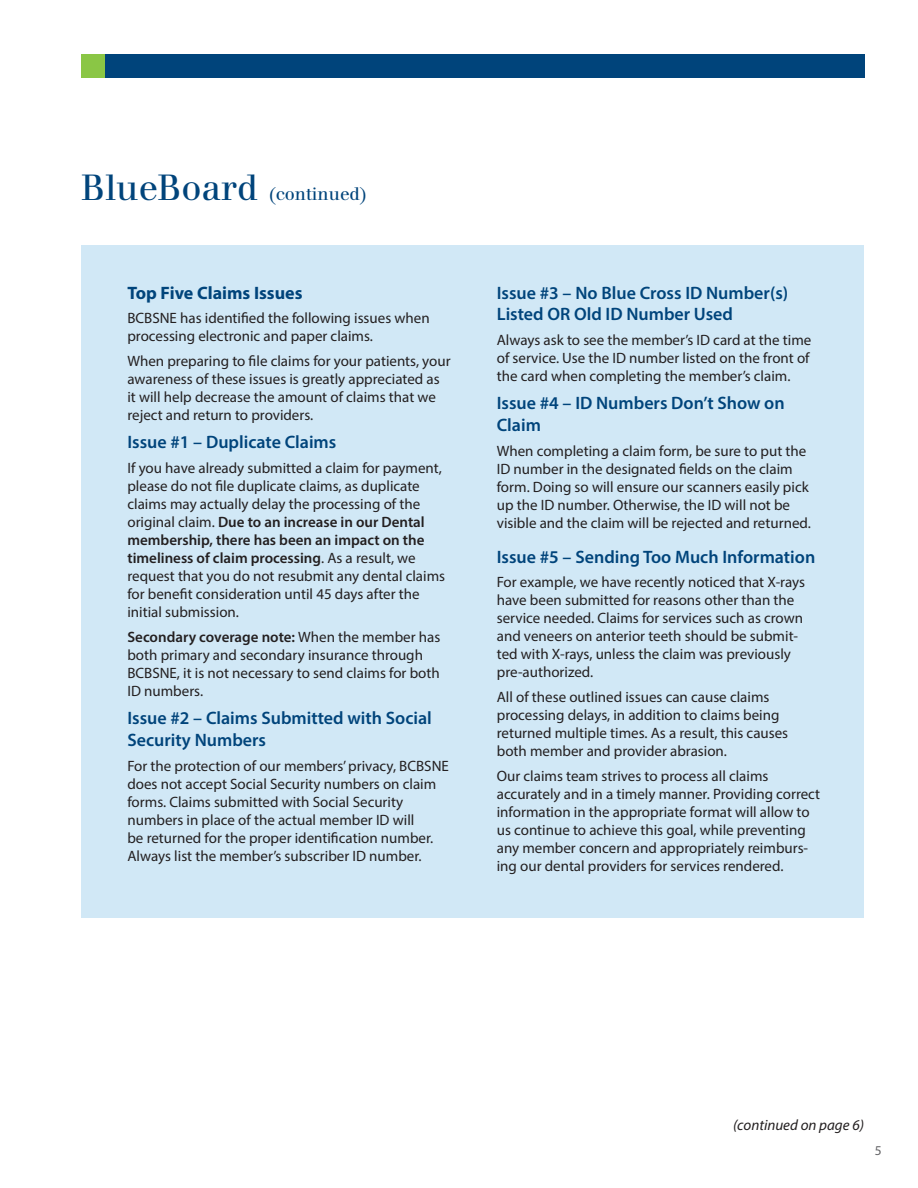
<style>
.page{position:relative;width:918px;height:1188px;background:#fff}
.page>*{position:absolute;margin:0;border:0;box-sizing:border-box;transform-origin:0 0}
.Subhead{font:600 18px/21.6px "Myriad Pro";color:#00447b}
.t1{font:18px "Walbaum";color:#00447b}
.t2{font:700 18px "Myriad Pro";color:#00447b}
.t3{font:15px/18px "Myriad Pro";color:#231f20}
.t4{font:italic 15px "Myriad Pro";color:#231f20}
.t5{font:13.5px "Myriad Pro";color:#636366}
.s1{font-size:36px}
.s2{font-weight:600}
</style>
<div class="page">
<div style="left:81px;top:246px;width:783px;height:672px;background:#d1e8f6"></div>
<div style="left:81px;top:54px;width:783px;height:24px;background:#00447b"></div>
<div style="left:81px;top:54px;width:24px;height:24px;background:#8ac645"></div>
<p class="t1" style="left:81px;top:183px;width:288px"><span class="s1">BlueBoard</span> (continued)</p>
<p class="t2" style="left:127px;top:281px;width:177px">Top Five Claims Issues</p>
<p class="t3" style="left:127px;top:309px;width:304px">BCBSNE has identified the following issues when processing electronic and paper claims.</p>
<p class="t3" style="left:127px;top:352px;width:325px">When preparing to file claims for your patients, your awareness of these issues is greatly appreciated as it will help decrease the amount of claims that we reject and return to providers.</p>
<p class="Subhead" style="left:127px;top:431px;width:210px">Issue #1 – Duplicate Claims</p>
<p class="t3" style="left:127px;top:459px;width:319px">If you have already submitted a claim for payment, please do not file duplicate claims, as duplicate claims may actually delay the processing of the original claim. <span class="s2">Due to an increase in our Dental membership, there has been an impact on the timeliness of claim processing</span>. As a result, we request that you do not resubmit any dental claims for benefit consideration until 45 days after the initial submission.</p>
<p class="t3" style="left:127px;top:628px;width:314px"><span class="s2">Secondary coverage note:</span> When the member has both primary and secondary insurance through BCBSNE, it is not necessary to send claims for both ID numbers.</p>
<p class="Subhead" style="left:127px;top:707px;width:306px">Issue #2 – Claims Submitted with Social<br>Security Numbers</p>
<p class="t3" style="left:127px;top:756px;width:323px">For the protection of our members’ privacy, BCBSNE does not accept Social Security numbers on claim forms. Claims submitted with Social Security numbers in place of the actual member ID will<br>be returned for the proper identification number.<br>Always list the member’s subscriber ID number.</p>
<p class="Subhead" style="left:497px;top:281px;width:293px">Issue #3 – No Blue Cross ID Number(s)<br>Listed OR Old ID Number Used</p>
<p class="t3" style="left:497px;top:331px;width:316px;text-align:justify">Always ask to see the member’s ID card at the time of service. Use the ID number listed on the front of the card when completing the member’s claim.</p>
<p class="Subhead" style="left:497px;top:392px;width:289px">Issue #4 – ID Numbers Don’t Show on<br>Claim</p>
<p class="t3" style="left:497px;top:441px;width:316px">When completing a claim form, be sure to put the ID number in the designated fields on the claim form. Doing so will ensure our scanners easily pick up the ID number. Otherwise, the ID will not be visible and the claim will be rejected and returned.</p>
<p class="Subhead" style="left:497px;top:545px;width:320px">Issue #5 – Sending Too Much Information</p>
<p class="t3" style="left:497px;top:573px;width:310px">For example, we have recently noticed that X-rays have been submitted for reasons other than the service needed. Claims for services such as crown and veneers on anterior teeth should be submit&shy;ted with X-rays, unless the claim was previously pre-authorized.</p>
<p class="t3" style="left:497px;top:688px;width:293px">All of these outlined issues can cause claims processing delays, in addition to claims being returned multiple times. As a result, this causes both member and provider abrasion.</p>
<p class="t3" style="left:497px;top:767px;width:325px">Our claims team strives to process all claims accurately and in a timely manner. Providing correct information in the appropriate format will allow to us continue to achieve this goal, while preventing any member concern and appropriately reimburs&shy;ing our dental providers for services rendered.</p>
<p class="t4" style="left:733px;top:1115px;width:132px">(continued on page 6)</p>
<p class="t5" style="left:875px;top:1142px;width:8px">5</p>
</div>
